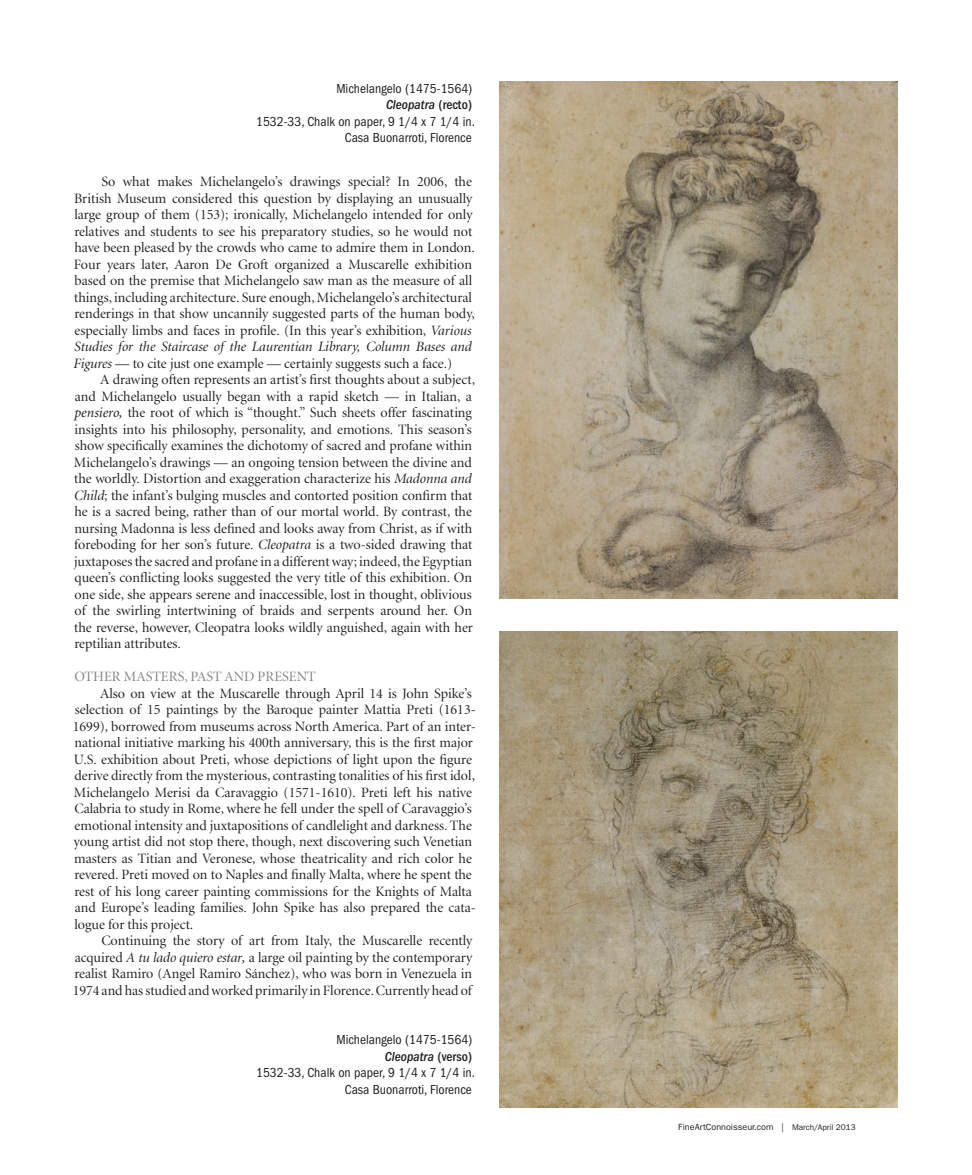
<style>
.page{position:relative;width:972px;height:1175px;background:#fff}
.page>*{position:absolute;margin:0;border:0;box-sizing:border-box;transform-origin:0 0}
.t1{font:14.25px/16.5px "Minion Display";color:#231f20}
.t2{font:14.25px "Minion Display";color:#808285}
.t3{font:condensed 13.5px/16.5px "Franklin Gothic LT";color:#231f20;text-align:right}
.t4{font:9px "Franklin Gothic LT";color:#231f20}
.s1{font-weight:500;font-style:italic}
.s2{font-weight:500}
.s3{font-style:italic}
.s4{font-family:"Minion";font-style:italic}
.s5{font-size:8.25px}
</style>
<div class="page">
<img style="left:500px;top:81px;width:398px;height:517px">
<img style="left:500px;top:632px;width:398px;height:475px">
<p class="t3" style="left:256px;top:80px;width:220px">Michelangelo (1475-1564)<br><span class="s1">Cleopatra</span> <span class="s2">(recto)<br></span>1532-33, Chalk on paper, 9 1/4 x 7 1/4 in.<br>Casa Buonarroti, Florence</p>
<p class="t1" style="left:74px;top:174px;width:403px;text-indent:28px">So what makes Michelangelo’s drawings special? In 2006, the British Museum considered this question by displaying an unusually large group of them (153); ironically, Michelangelo intended for only relatives and students to see his preparatory studies, so he would not have been pleased by the crowds who came to admire them in London.<br>Four years later, Aaron De Groft organized a Muscarelle exhibition based on the premise that Michelangelo saw man as the measure of all things, including architecture. Sure enough, Michelangelo’s architectural renderings in that show uncannily suggested parts of the human body, especially limbs and faces in profile. (In this year’s exhibition, <span class="s3">Various Studies for the Staircase of the Laurentian Library, Column Bases and Figures</span> <span class="s4">—</span> to cite just one example — certainly suggests such a face.)</p>
<p class="t1" style="left:74px;top:372px;width:403px;text-indent:26px">A drawing often represents an artist’s first thoughts about a subject, and Michelangelo usually began with a rapid sketch — in Italian, a <span class="s4">pensiero,</span> the root of which is “thought.” Such sheets offer fascinating insights into his philosophy, personality, and emotions. This season’s show specifically examines the dichotomy of sacred and profane within Michelangelo’s drawings — an ongoing tension between the divine and the worldly. Distortion and exaggeration characterize his <span class="s3">Madonna and Child</span>; the infant’s bulging muscles and contorted position confirm that he is a sacred being, rather than of our mortal world. By contrast, the nursing Madonna is less defined and looks away from Christ, as if with foreboding for her son’s future. <span class="s3">Cleopatra</span> is a two-sided drawing that juxtaposes the sacred and profane in a different way; indeed, the Egyptian queen’s conflicting looks suggested the very title of this exhibition. On one side, she appears serene and inaccessible, lost in thought, oblivious of the swirling intertwining of braids and serpents around her. On the reverse, however, Cleopatra looks wildly anguished, again with her reptilian attributes.</p>
<p class="t2" style="left:74px;top:670px;width:243px">OTHER MASTERS, PAST AND PRESENT</p>
<p class="t1" style="left:73px;top:685px;width:404px;text-indent:27px">Also on view at the Muscarelle through April 14 is John Spike’s selection of 15 paintings by the Baroque painter Mattia Preti (1613- 1699), borrowed from museums across North America. Part of an inter&shy;national initiative marking his 400th anniversary, this is the first major U.S. exhibition about Preti, whose depictions of light upon the figure derive directly from the mysterious, contrasting tonalities of his first idol, Michelangelo Merisi da Caravaggio (1571-1610). Preti left his native Calabria to study in Rome, where he fell under the spell of Caravaggio’s emotional intensity and juxtapositions of candlelight and darkness. The young artist did not stop there, though, next discovering such Venetian masters as Titian and Veronese, whose theatricality and rich color he revered. Preti moved on to Naples and finally Malta, where he spent the rest of his long career painting commissions for the Knights of Malta and Europe’s leading families. John Spike has also prepared the cata&shy;logue for this project.</p>
<p class="t1" style="left:73px;top:933px;width:401px;text-align:justify;text-indent:28px">Continuing the story of art from Italy, the Muscarelle recently acquired <span class="s3">A tu lado quiero estar</span><span class="s4">,</span> a large oil painting by the contemporary realist Ramiro (Angel Ramiro Sánchez), who was born in Venezuela in 1974 and has studied and worked primarily in Florence. Currently head of</p>
<p class="t3" style="left:256px;top:1031px;width:220px">Michelangelo (1475-1564)<br><span class="s1">Cleopatra</span> <span class="s2">(verso)<br></span>1532-33, Chalk on paper, 9 1/4 x 7 1/4 in.<br>Casa Buonarroti, Florence</p>
<p class="t4" style="left:678px;top:1121px;width:179px">FineArtConnoisseur.com | <span class="s5">March/April 2013</span></p>
</div>
